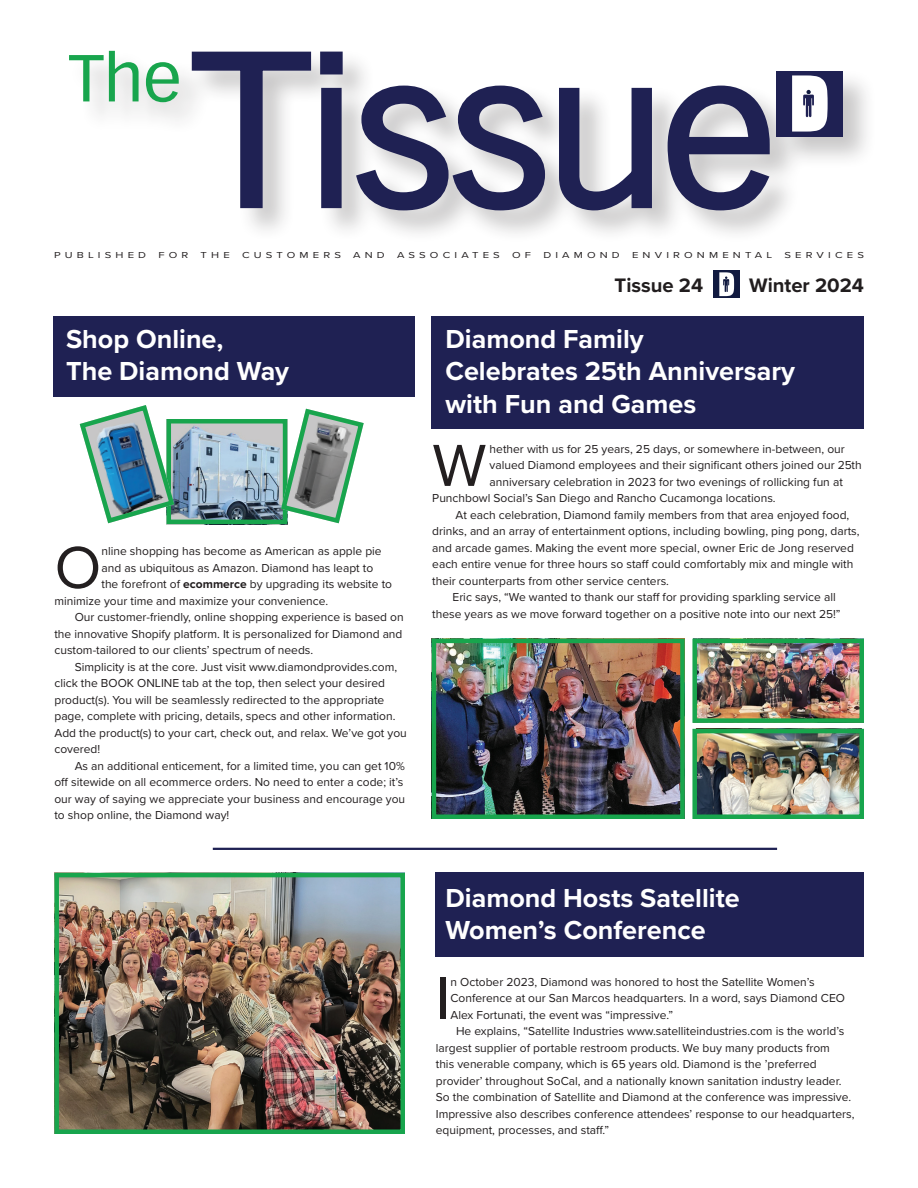
<style>
.page{position:relative;width:918px;height:1188px;background:#fff}
.page>*{position:absolute;margin:0;border:0;box-sizing:border-box;transform-origin:0 0}
.t1{font:61.5px "Proxima Nova";color:#231f20}
.t2{font:700 27px/32.4px "Proxima Nova";color:#fff}
.t3{font:700 20.25px "Proxima Nova";color:#211d1e}
.t4{font:12px "Proxima Nova";color:#211d1e}
.t5{font:9px "Proxima Nova";letter-spacing:.37em;color:#231f20;scale:1.25 1}
.s1{font-weight:700}
</style>
<div class="page">
<div style="left:68px;top:49px;width:809px;height:195px;background:#231f20;opacity:.25"></div>
<svg style="left:188px;top:49px;width:361px;height:164px"></svg>
<svg style="left:555px;top:84px;width:101px;height:129px"></svg>
<svg style="left:663px;top:81px;width:112px;height:132px"></svg>
<svg style="left:69px;top:51px;width:70px;height:50px"></svg>
<svg style="left:146px;top:62px;width:33px;height:40px"></svg>
<div style="left:777px;top:71px;width:66px;height:65px;background:#1f2153"></div>
<svg style="left:792px;top:75px;width:36px;height:57px;background:#d8d8e1"></svg>
<div style="left:713px;top:270px;width:27px;height:28px;background:#111a40"></div>
<svg style="left:719px;top:272px;width:15px;height:24px"></svg>
<div style="left:432px;top:316px;width:432px;height:113px;background:#1f2153"></div>
<div style="left:53px;top:316px;width:362px;height:80px;background:#1f2153"></div>
<div style="left:436px;top:873px;width:428px;height:84px;background:#1f2153"></div>
<img style="left:437px;top:644px;width:243px;height:170px">
<div style="left:432px;top:639px;width:253px;height:180px;border:4px solid #18a54d"></div>
<img style="left:697px;top:644px;width:162px;height:74px">
<div style="left:692px;top:639px;width:172px;height:84px;border:4px solid #18a54d"></div>
<img style="left:697px;top:734px;width:162px;height:80px">
<div style="left:692px;top:729px;width:172px;height:90px;border:4px solid #18a54d"></div>
<img style="left:59px;top:878px;width:341px;height:251px">
<div style="left:54px;top:873px;width:351px;height:261px;border:4px solid #18a54d"></div>
<hr style="left:213px;top:848px;width:564px;height:2px;background:#1f2153">
<img style="left:177px;top:424px;width:101px;height:95px">
<div style="left:167px;top:419px;width:120px;height:105px;border:4px solid #18a54d"></div>
<img style="left:79px;top:405px;width:98px;height:120px">
<svg style="left:278px;top:408px;width:86px;height:117px"></svg>
<p class="t5" style="left:54px;top:248px;width:75px">PUBLISHED</p>
<p class="t5" style="left:158px;top:248px;width:25px">FOR</p>
<p class="t5" style="left:201px;top:248px;width:25px">THE</p>
<p class="t5" style="left:242px;top:248px;width:81px">CUSTOMERS</p>
<p class="t5" style="left:353px;top:248px;width:27px">AND</p>
<p class="t5" style="left:397px;top:248px;width:84px">ASSOCIATES</p>
<p class="t5" style="left:512px;top:248px;width:17px">O F</p>
<p class="t5" style="left:543px;top:248px;width:63px">DIAMOND</p>
<p class="t5" style="left:632px;top:248px;width:114px">ENVIRONMENTAL</p>
<p class="t5" style="left:784px;top:248px;width:65px">SERVICES</p>
<h2 class="t2" style="left:66px;top:322px;width:225px">Shop Online,<br>The Diamond Way</h2>
<h1 class="t1" style="left:54px;top:522px;width:49px">O</h1>
<p class="t4" style="left:101px;top:542px;width:282px">nline shopping has become as American as apple pie</p>
<p class="t4" style="left:101px;top:559px;width:273px">and as ubiquitous as Amazon. Diamond has leapt to</p>
<p class="t4" style="left:101px;top:575px;width:292px">the forefront of <span class="s1">ecommerce</span> by upgrading its website to</p>
<p class="t4" style="left:54px;top:592px;width:275px">minimize your time and maximize your convenience.</p>
<p class="t4" style="left:75px;top:608px;width:331px">Our customer-friendly, online shopping experience is based on</p>
<p class="t4" style="left:54px;top:625px;width:350px">the innovative Shopify platform. It is personalized for Diamond and</p>
<p class="t4" style="left:54px;top:641px;width:260px">custom-tailored to our clients’ spectrum of needs.</p>
<p class="t4" style="left:75px;top:658px;width:324px">Simplicity is at the core. Just visit www.diamondprovides.com,</p>
<p class="t4" style="left:54px;top:674px;width:332px">click the BOOK ONLINE tab at the top, then select your desired</p>
<p class="t4" style="left:54px;top:691px;width:331px">product(s). You will be seamlessly redirected to the appropriate</p>
<p class="t4" style="left:54px;top:707px;width:343px">page, complete with pricing, details, specs and other information.</p>
<p class="t4" style="left:54px;top:724px;width:354px">Add the product(s) to your cart, check out, and relax. We’ve got you</p>
<p class="t4" style="left:54px;top:740px;width:47px">covered!</p>
<p class="t4" style="left:75px;top:757px;width:332px">As an additional enticement, for a limited time, you can get 10%</p>
<p class="t4" style="left:54px;top:773px;width:351px">off sitewide on all ecommerce orders. No need to enter a code; it’s</p>
<p class="t4" style="left:54px;top:790px;width:352px">our way of saying we appreciate your business and encourage you</p>
<p class="t4" style="left:54px;top:806px;width:176px">to shop online, the Diamond way!</p>
<h3 class="t3" style="left:615px;top:270px;width:90px">Tissue 24</h3>
<h3 class="t3" style="left:749px;top:270px;width:116px">Winter 2024</h3>
<h2 class="t2" style="left:446px;top:322px;width:351px">Diamond Family<br>Celebrates 25th Anniversary with Fun and Games</h2>
<h1 class="t1" style="left:432px;top:420px;width:56px">W</h1>
<p class="t4" style="left:490px;top:440px;width:357px">hether with us for 25 years, 25 days, or somewhere in-between, our</p>
<p class="t4" style="left:490px;top:456px;width:374px">valued Diamond employees and their significant others joined our 25th</p>
<p class="t4" style="left:490px;top:473px;width:355px">anniversary celebration in 2023 for two evenings of rollicking fun at</p>
<p class="t4" style="left:432px;top:489px;width:345px">Punchbowl Social’s San Diego and Rancho Cucamonga locations.</p>
<p class="t4" style="left:456px;top:506px;width:395px">At each celebration, Diamond family members from that area enjoyed food,</p>
<p class="t4" style="left:432px;top:522px;width:429px">drinks, and an array of entertainment options, including bowling, ping pong, darts,</p>
<p class="t4" style="left:432px;top:539px;width:423px">and arcade games. Making the event more special, owner Eric de Jong reserved</p>
<p class="t4" style="left:432px;top:555px;width:423px">each entire venue for three hours so staff could comfortably mix and mingle with</p>
<p class="t4" style="left:432px;top:572px;width:238px">their counterparts from other service centers.</p>
<p class="t4" style="left:453px;top:588px;width:385px">Eric says, “We wanted to thank our staff for providing sparkling service all</p>
<p class="t4" style="left:432px;top:605px;width:410px">these years as we move forward together on a positive note into our next 25!”</p>
<h2 class="t2" style="left:446px;top:881px;width:296px">Diamond Hosts Satellite<br>Women’s Conference</h2>
<h1 class="t1" style="left:436px;top:952px;width:16px">I</h1>
<p class="t4" style="left:451px;top:973px;width:366px">n October 2023, Diamond was honored to host the Satellite Women’s</p>
<p class="t4" style="left:451px;top:989px;width:396px">Conference at our San Marcos headquarters. In a word, says Diamond CEO</p>
<p class="t4" style="left:451px;top:1006px;width:224px">Alex Fortunati, the event was “impressive.”</p>
<p class="t4" style="left:456px;top:1022px;width:390px">He explains, “Satellite Industries www.satelliteindustries.com is the world’s</p>
<p class="t4" style="left:436px;top:1039px;width:396px">largest supplier of portable restroom products. We buy many products from</p>
<p class="t4" style="left:436px;top:1055px;width:383px">this venerable company, which is 65 years old. Diamond is the ’preferred</p>
<p class="t4" style="left:436px;top:1072px;width:407px">provider’ throughout SoCal, and a nationally known sanitation industry leader.</p>
<p class="t4" style="left:436px;top:1088px;width:417px">So the combination of Satellite and Diamond at the conference was impressive.</p>
<p class="t4" style="left:436px;top:1105px;width:420px">Impressive also describes conference attendees’ response to our headquarters,</p>
<p class="t4" style="left:436px;top:1121px;width:175px">equipment, processes, and staff.”</p>
</div>
